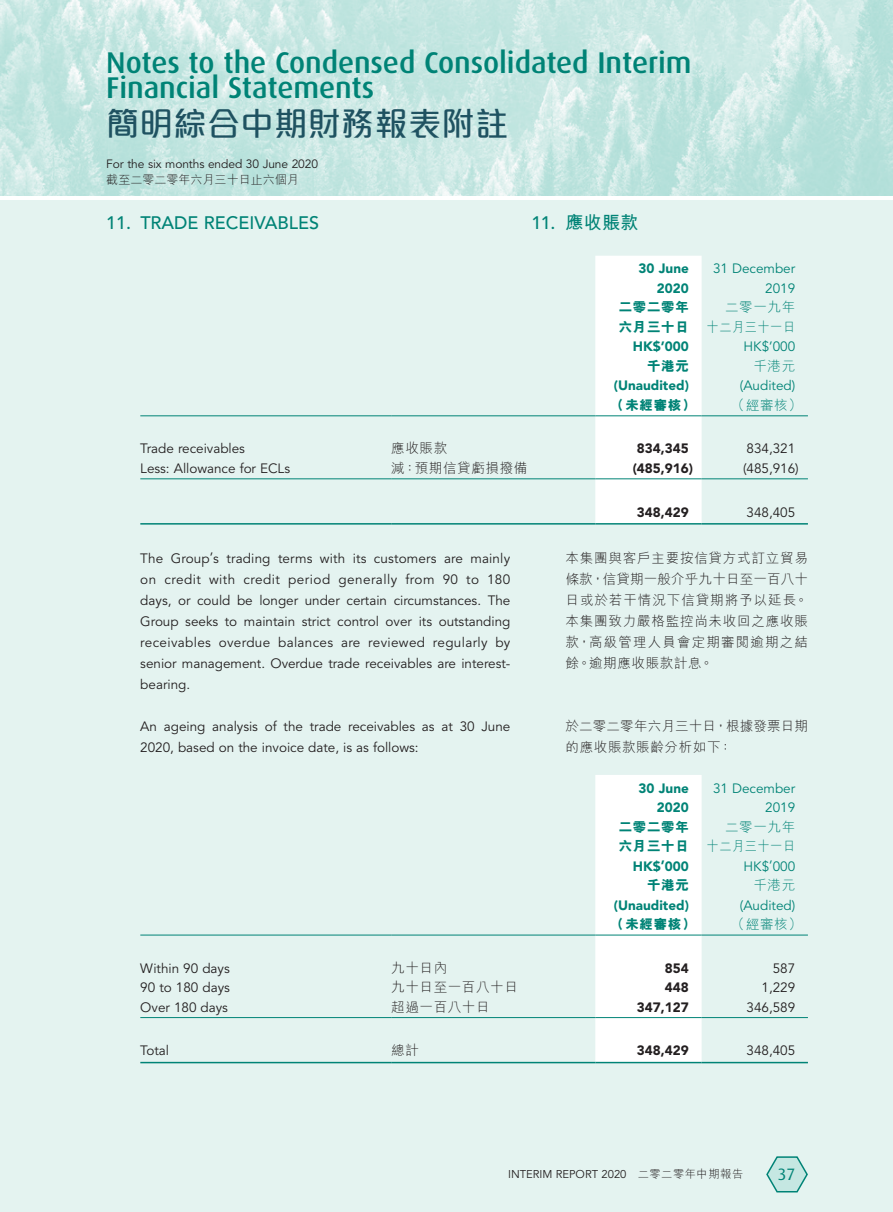
<style>
.page{position:relative;width:893px;height:1212px;background:#fff}
.page>*{position:absolute;margin:0;border:0;box-sizing:border-box;transform-origin:0 0}
.t1{font:500 33px "M Elle HK";letter-spacing:.015em;color:#1f5261}
.t2{font:500 30px/25.5px "Dax";letter-spacing:-.005em;color:#008376}
.Heading_1{font:500 18px "Avenir LT Std";color:#008376}
.C_Heading_1{font:700 18px "M Hei HK";color:#008376}
.t3{font:16.5px "Dax";color:#008376}
.Body_Text{font:13.5px/21px "Avenir LT Std";color:#231f20;text-align:justify}
.Body_Text-2{font:300 13.5px/21px "M Hei HK";letter-spacing:.05em;color:#231f20;text-align:justify}
.Body_Text-3{font:13.5px "Avenir LT Std";color:#008376}
.Body_Text-4{font:900 13.5px "Avenir LT Std";color:#008376}
.Body_Text-5{font:900 13.5px "Avenir LT Std";color:#231f20}
.Body_Text-6{font:800 13.5px "M Hei HK";letter-spacing:.05em;color:#008376}
.Body_Text-7{font:300 13.5px/21px "M Hei HK";letter-spacing:.015em;color:#231f20}
.Body_Text-8{font:300 13.5px "M Hei HK";letter-spacing:.05em;color:#008376}
.Body_Text-9{font:300 13.5px "M Hei HK";letter-spacing:.05em;color:#008376;scale:.9 1}
.t4{font:12px "Avenir LT Std";letter-spacing:-.005em;color:#231f20}
.t5{font:300 12px "M Hei HK";letter-spacing:.005em;color:#231f20}
.t6{font:11.25px "Avenir LT Std";color:#231f20}
.s1{font-family:"Avenir LT Std";font-weight:500}
.s2{font-family:"M Hei HK";font-weight:300}
</style>
<div class="page">
<div style="left:0;top:200px;width:893px;height:1012px;background:#e4f3f0"></div>
<img style="left:0;top:0;width:893px;height:195px">
<svg style="left:766px;top:1156px;width:42px;height:37px"></svg>
<div style="left:595px;top:256px;width:107px;height:267px;background:#fff"></div>
<hr style="left:140px;top:415px;width:251px;height:1px;background:#008376">
<hr style="left:391px;top:415px;width:204px;height:1px;background:#008376">
<hr style="left:595px;top:415px;width:107px;height:1px;background:#008376">
<hr style="left:702px;top:415px;width:106px;height:1px;background:#008376">
<hr style="left:140px;top:478px;width:251px;height:1px;background:#008376">
<hr style="left:391px;top:478px;width:204px;height:1px;background:#008376">
<hr style="left:595px;top:478px;width:107px;height:1px;background:#008376">
<hr style="left:702px;top:478px;width:106px;height:1px;background:#008376">
<hr style="left:140px;top:523px;width:251px;height:2px;background:#008376">
<hr style="left:391px;top:523px;width:204px;height:2px;background:#008376">
<hr style="left:595px;top:523px;width:107px;height:2px;background:#008376">
<hr style="left:702px;top:523px;width:106px;height:2px;background:#008376">
<div style="left:595px;top:775px;width:107px;height:287px;background:#fff"></div>
<hr style="left:140px;top:935px;width:251px;height:1px;background:#008376">
<hr style="left:391px;top:935px;width:204px;height:1px;background:#008376">
<hr style="left:595px;top:935px;width:107px;height:1px;background:#008376">
<hr style="left:702px;top:935px;width:106px;height:1px;background:#008376">
<hr style="left:140px;top:1017px;width:251px;height:1px;background:#008376">
<hr style="left:391px;top:1017px;width:204px;height:1px;background:#008376">
<hr style="left:595px;top:1017px;width:107px;height:1px;background:#008376">
<hr style="left:702px;top:1017px;width:106px;height:1px;background:#008376">
<hr style="left:140px;top:1062px;width:251px;height:1px;background:#008376">
<hr style="left:391px;top:1062px;width:204px;height:1px;background:#008376">
<hr style="left:595px;top:1062px;width:107px;height:1px;background:#008376">
<hr style="left:702px;top:1062px;width:106px;height:1px;background:#008376">
<h2 class="t2" style="left:106px;top:50px;width:587px">Notes to the Condensed Consolidated Interim<br>Financial Statements</h2>
<h1 class="t1" style="left:106px;top:107px;width:404px">簡明綜合中期財務報表附註</h1>
<p class="t4" style="left:106px;top:157px;width:213px">For the six months ended 30 June 2020</p>
<p class="t5" style="left:106px;top:174px;width:194px">截至二零二零年六月三十日止六個月</p>
<p class="Heading_1" style="left:106px;top:212px;width:214px">11. TRADE RECEIVABLES</p>
<p class="C_Heading_1" style="left:531px;top:209px;width:108px"><span class="s1">11.</span> 應收賬款</p>
<p class="Body_Text-4" style="left:638px;top:261px;width:52px">30 June</p>
<p class="Body_Text-4" style="left:657px;top:280px;width:33px">2020</p>
<p class="Body_Text-6" style="left:619px;top:301px;width:72px">二零二零年</p>
<p class="Body_Text-6" style="left:619px;top:320px;width:72px">六月三十日</p>
<p class="Body_Text-3" style="left:713px;top:261px;width:84px">31 December</p>
<p class="Body_Text-3" style="left:765px;top:281px;width:31px">2019</p>
<p class="Body_Text-8" style="left:725px;top:301px;width:72px">二零一九年</p>
<p class="Body_Text-9" style="left:707px;top:320px;width:100px">十二月三十一日</p>
<p class="Body_Text-4" style="left:633px;top:339px;width:57px">HK$’000</p>
<p class="Body_Text-3" style="left:744px;top:339px;width:53px">HK$’000</p>
<p class="Body_Text-6" style="left:647px;top:359px;width:43px">千港元</p>
<p class="Body_Text-8" style="left:753px;top:359px;width:43px">千港元</p>
<p class="Body_Text-4" style="left:614px;top:378px;width:76px">(Unaudited)</p>
<p class="Body_Text-3" style="left:740px;top:378px;width:57px">(Audited)</p>
<p class="Body_Text-6" style="left:611px;top:398px;width:87px">（未經審核）</p>
<p class="Body_Text-8" style="left:731px;top:398px;width:72px">（經審核）</p>
<p class="Body_Text" style="left:140px;top:439px;width:106px">Trade receivables</p>
<p class="Body_Text-2" style="left:391px;top:438px;width:57px">應收賬款</p>
<p class="Body_Text-5" style="left:637px;top:441px;width:53px">834,345</p>
<p class="Body_Text" style="left:747px;top:439px;width:50px">834,321</p>
<p class="Body_Text" style="left:140px;top:458px;width:151px">Less: Allowance for ECLs</p>
<p class="Body_Text-2" style="left:391px;top:457px;width:138px">減：預期信貸虧損撥備</p>
<p class="Body_Text-5" style="left:633px;top:460px;width:62px">(485,916)</p>
<p class="Body_Text" style="left:743px;top:458px;width:57px">(485,916)</p>
<p class="Body_Text-5" style="left:637px;top:504px;width:53px">348,429</p>
<p class="Body_Text" style="left:747px;top:502px;width:50px">348,405</p>
<p class="Body_Text" style="left:140px;top:548px;width:372px">The Group’s trading terms with its customers are mainly on credit with credit period generally from 90 to 180 days, or could be longer under certain circumstances. The Group seeks to maintain strict control over its outstanding receivables overdue balances are reviewed regularly by senior management. Overdue trade receivables are interest&shy;bearing.</p>
<p class="Body_Text" style="left:140px;top:716px;width:372px">An ageing analysis of the trade receivables as at 30 June<br>2020, based on the invoice date, is as follows:</p>
<p class="Body_Text-4" style="left:638px;top:780px;width:52px">30 June</p>
<p class="Body_Text-4" style="left:657px;top:799px;width:33px">2020</p>
<p class="Body_Text-2" style="left:566px;top:547px;width:244px">本集團與客戶主要按信貸方式訂立貿易條款，信貸期一般介乎九十日至一百八十日或於若干情況下信貸期將予以延長。本集團致力嚴格監控尚未收回之應收賬款，高級管理人員會定期審閱逾期之結餘。逾期應收賬款計息。</p>
<p class="Body_Text-7" style="left:566px;top:715px;width:244px">於二零二零年六月三十日，根據發票日期的應收賬款賬齡分析如下：</p>
<p class="Body_Text-3" style="left:713px;top:780px;width:84px">31 December</p>
<p class="Body_Text-3" style="left:765px;top:800px;width:31px">2019</p>
<p class="Body_Text-6" style="left:619px;top:820px;width:72px">二零二零年</p>
<p class="Body_Text-6" style="left:619px;top:839px;width:72px">六月三十日</p>
<p class="Body_Text-8" style="left:725px;top:820px;width:72px">二零一九年</p>
<p class="Body_Text-9" style="left:707px;top:839px;width:100px">十二月三十一日</p>
<p class="Body_Text-4" style="left:633px;top:858px;width:57px">HK$’000</p>
<p class="Body_Text-3" style="left:744px;top:858px;width:53px">HK$’000</p>
<p class="Body_Text-6" style="left:647px;top:878px;width:43px">千港元</p>
<p class="Body_Text-8" style="left:753px;top:878px;width:43px">千港元</p>
<p class="Body_Text-4" style="left:614px;top:897px;width:76px">(Unaudited)</p>
<p class="Body_Text-3" style="left:740px;top:897px;width:57px">(Audited)</p>
<p class="Body_Text-6" style="left:611px;top:917px;width:87px">（未經審核）</p>
<p class="Body_Text-8" style="left:731px;top:917px;width:72px">（經審核）</p>
<p class="Body_Text" style="left:140px;top:958px;width:91px">Within 90 days</p>
<p class="Body_Text-2" style="left:391px;top:957px;width:57px">九十日內</p>
<p class="Body_Text-5" style="left:665px;top:960px;width:25px">854</p>
<p class="Body_Text" style="left:773px;top:958px;width:24px">587</p>
<p class="Body_Text" style="left:140px;top:977px;width:91px">90 to 180 days</p>
<p class="Body_Text-2" style="left:391px;top:976px;width:128px">九十日至一百八十日</p>
<p class="Body_Text-5" style="left:665px;top:979px;width:25px">448</p>
<p class="Body_Text" style="left:761px;top:977px;width:35px">1,229</p>
<p class="Body_Text" style="left:140px;top:997px;width:89px">Over 180 days</p>
<p class="Body_Text-2" style="left:391px;top:996px;width:100px">超過一百八十日</p>
<p class="Body_Text-5" style="left:637px;top:999px;width:53px">347,127</p>
<p class="Body_Text" style="left:747px;top:997px;width:50px">346,589</p>
<p class="Body_Text" style="left:140px;top:1040px;width:30px">Total</p>
<p class="Body_Text-2" style="left:391px;top:1039px;width:29px">總計</p>
<p class="Body_Text-5" style="left:637px;top:1042px;width:53px">348,429</p>
<p class="Body_Text" style="left:747px;top:1040px;width:50px">348,405</p>
<p class="t6" style="left:508px;top:1167px;width:237px">INTERIM REPORT 2020 <span class="s2">二零二零年中期報告</span></p>
<p class="t3" style="left:778px;top:1165px;width:19px">37</p>
</div>
